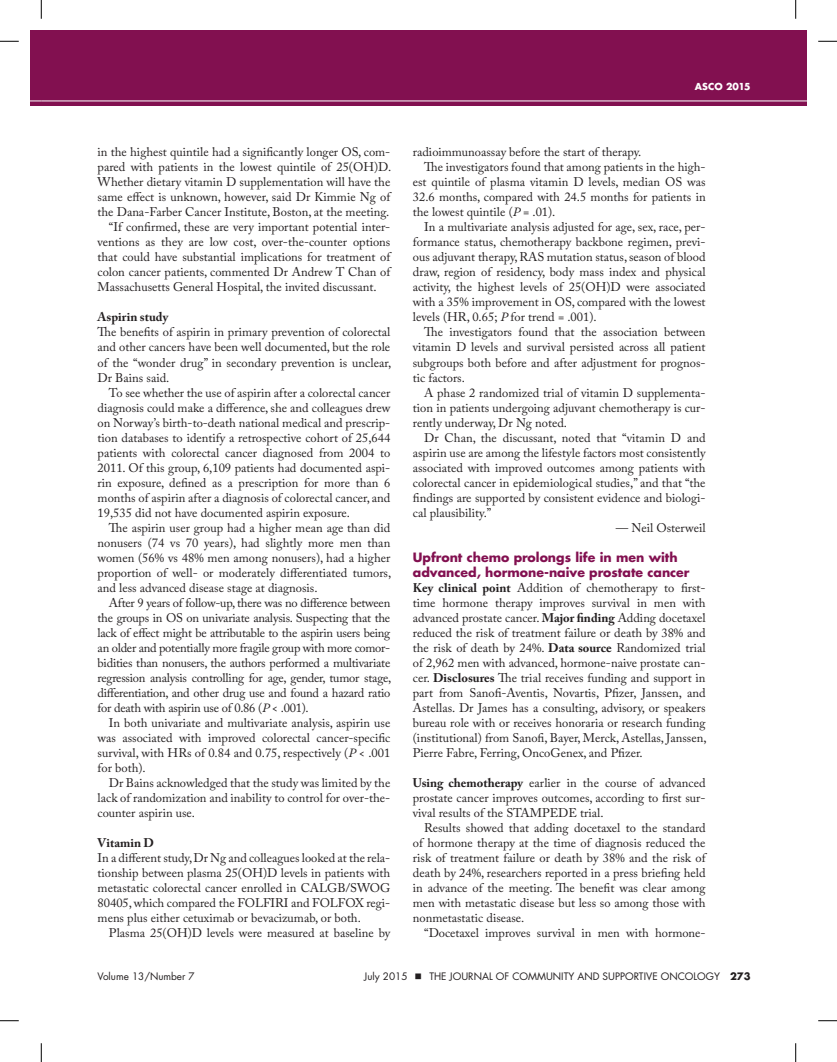
<style>
.page{position:relative;width:837px;height:1062px;background:#fff}
.page>*{position:absolute;margin:0;border:0;box-sizing:border-box;transform-origin:0 0}
.t1{font:12.5px/15px "Adobe Caslon Pro";color:#231f20;text-align:justify}
.t2{font:700 12.5px/15px "Futura Std";color:#821050}
.t3{font:700 12.5px "Adobe Caslon Pro";color:#231f20}
.t4{font:10px "Futura Std";color:#231f20}
.t5{font:700 9.38px "Futura Std";letter-spacing:.01em;color:#fff}
.s1{font-style:italic}
.s2{font-weight:700}
</style>
<div class="page">
<div style="left:41px;top:30px;width:765px;height:75px;background:#821050"></div>
<div style="left:30px;top:30px;width:11px;height:75px;background:#821050"></div>
<hr style="left:41px;top:100px;width:765px;height:1px;background:#fff">
<svg style="left:0;top:40px;width:19px;height:2px"></svg>
<svg style="left:818px;top:40px;width:18px;height:2px"></svg>
<svg style="left:0;top:1020px;width:19px;height:1px"></svg>
<svg style="left:818px;top:1020px;width:18px;height:1px"></svg>
<svg style="left:40px;top:0;width:2px;height:19px"></svg>
<svg style="left:40px;top:1043px;width:2px;height:18px"></svg>
<svg style="left:795px;top:0;width:1px;height:19px"></svg>
<svg style="left:795px;top:1043px;width:1px;height:18px"></svg>
<p class="t5" style="left:694px;top:80px;width:57px">ASCO 2015</p>
<p class="t1" style="left:98px;top:144px;width:294px">in the highest quintile had a significantly longer OS, com-</p>
<p class="t1" style="left:98px;top:159px;width:295px">pared with patients in the lowest quintile of 25(OH)D.</p>
<p class="t1" style="left:98px;top:174px;width:294px">Whether dietary vitamin D supplementation will have the</p>
<p class="t1" style="left:98px;top:189px;width:294px">same effect is unknown, however, said Dr Kimmie Ng of</p>
<p class="t1" style="left:98px;top:204px;width:293px">the Dana-Farber Cancer Institute, Boston, at the meeting.</p>
<p class="t1" style="left:109px;top:219px;width:283px">“If confirmed, these are very important potential inter-</p>
<p class="t1" style="left:98px;top:234px;width:294px">ventions as they are low cost, over-the-counter options</p>
<p class="t1" style="left:98px;top:249px;width:294px">that could have substantial implications for treatment of</p>
<p class="t1" style="left:98px;top:264px;width:294px">colon cancer patients, commented Dr Andrew T Chan of</p>
<p class="t1" style="left:98px;top:279px;width:280px">Massachusetts General Hospital, the invited discussant.</p>
<p class="t3" style="left:98px;top:310px;width:72px">Aspirin study</p>
<p class="t1" style="left:98px;top:324px;width:295px">The benefits of aspirin in primary prevention of colorectal and other cancers have been well documented, but the role of the “wonder drug” in secondary prevention is unclear, Dr Bains said.</p>
<p class="t1" style="left:98px;top:384px;width:294px;text-indent:11px">To see whether the use of aspirin after a colorectal cancer diagnosis could make a difference, she and colleagues drew on Norway’s birth-to-death national medical and prescrip&shy;tion databases to identify a retrospective cohort of 25,644 patients with colorectal cancer diagnosed from 2004 to 2011. Of this group, 6,109 patients had documented aspi&shy;rin exposure, defined as a prescription for more than 6 months of aspirin after a diagnosis of colorectal cancer, and 19,535 did not have documented aspirin exposure.</p>
<p class="t1" style="left:98px;top:519px;width:295px;text-indent:11px">The aspirin user group had a higher mean age than did nonusers (74 vs 70 years), had slightly more men than women (56% vs 48% men among nonusers), had a higher proportion of well- or moderately differentiated tumors, and less advanced disease stage at diagnosis.</p>
<p class="t1" style="left:98px;top:594px;width:295px;text-indent:11px">After 9 years of follow-up, there was no difference between the groups in OS on univariate analysis. Suspecting that the lack of effect might be attributable to the aspirin users being an older and potentially more fragile group with more comor&shy;bidities than nonusers, the authors performed a multivariate regression analysis controlling for age, gender, tumor stage, differentiation, and other drug use and found a hazard ratio for death with aspirin use of 0.86 (<span class="s1">P</span> &lt; .001).</p>
<p class="t1" style="left:98px;top:714px;width:294px;text-indent:11px">In both univariate and multivariate analysis, aspirin use was associated with improved colorectal cancer-specific survival, with HRs of 0.84 and 0.75, respectively (<span class="s1">P</span> &lt; .001 for both).</p>
<p class="t1" style="left:98px;top:774px;width:294px;text-indent:11px">Dr Bains acknowledged that the study was limited by the lack of randomization and inability to control for over-the&shy;counter aspirin use.</p>
<p class="t3" style="left:98px;top:835px;width:58px">Vitamin D</p>
<p class="t1" style="left:98px;top:849px;width:294px">In a different study, Dr Ng and colleagues looked at the rela&shy;tionship between plasma 25(OH)D levels in patients with metastatic colorectal cancer enrolled in CALGB/SWOG 80405, which compared the FOLFIRI and FOLFOX regi&shy;mens plus either cetuximab or bevacizumab, or both.</p>
<p class="t1" style="left:109px;top:924px;width:283px">Plasma 25(OH)D levels were measured at baseline by</p>
<p class="t1" style="left:412px;top:144px;width:230px">radioimmunoassay before the start of therapy.</p>
<p class="t1" style="left:424px;top:159px;width:283px">The investigators found that among patients in the high-</p>
<p class="t1" style="left:412px;top:174px;width:294px">est quintile of plasma vitamin D levels, median OS was</p>
<p class="t1" style="left:412px;top:189px;width:294px">32.6 months, compared with 24.5 months for patients in</p>
<p class="t1" style="left:412px;top:204px;width:144px">the lowest quintile (<span class="s1">P</span> = .01).</p>
<p class="t1" style="left:424px;top:219px;width:283px">In a multivariate analysis adjusted for age, sex, race, per-</p>
<p class="t1" style="left:412px;top:234px;width:294px">formance status, chemotherapy backbone regimen, previ-</p>
<p class="t1" style="left:412px;top:249px;width:294px">ous adjuvant therapy, RAS mutation status, season of blood</p>
<p class="t1" style="left:412px;top:264px;width:294px">draw, region of residency, body mass index and physical</p>
<p class="t1" style="left:412px;top:279px;width:294px">activity, the highest levels of 25(OH)D were associated</p>
<p class="t1" style="left:412px;top:294px;width:294px">with a 35% improvement in OS, compared with the lowest</p>
<p class="t1" style="left:412px;top:309px;width:185px">levels (HR, 0.65; <span class="s1">P</span> for trend = .001).</p>
<p class="t1" style="left:424px;top:324px;width:283px">The investigators found that the association between</p>
<p class="t1" style="left:412px;top:339px;width:294px">vitamin D levels and survival persisted across all patient</p>
<p class="t1" style="left:412px;top:354px;width:294px">subgroups both before and after adjustment for prognos-</p>
<p class="t1" style="left:412px;top:369px;width:54px">tic factors.</p>
<p class="t1" style="left:424px;top:384px;width:283px">A phase 2 randomized trial of vitamin D supplementa-</p>
<p class="t1" style="left:412px;top:399px;width:294px">tion in patients undergoing adjuvant chemotherapy is cur-</p>
<p class="t1" style="left:412px;top:414px;width:156px">rently underway, Dr Ng noted.</p>
<p class="t1" style="left:424px;top:429px;width:283px">Dr Chan, the discussant, noted that “vitamin D and</p>
<p class="t1" style="left:412px;top:444px;width:294px">aspirin use are among the lifestyle factors most consistently</p>
<p class="t1" style="left:412px;top:459px;width:294px">associated with improved outcomes among patients with</p>
<p class="t1" style="left:412px;top:474px;width:294px">colorectal cancer in epidemiological studies,” and that “the</p>
<p class="t1" style="left:412px;top:489px;width:294px">findings are supported by consistent evidence and biologi-</p>
<p class="t1" style="left:412px;top:504px;width:80px">cal plausibility.”</p>
<p class="t1" style="left:615px;top:519px;width:91px">— Neil Osterweil</p>
<p class="t2" style="left:412px;top:549px;width:278px">Upfront chemo prolongs life in men with advanced, hormone-naive prostate cancer</p>
<p class="t1" style="left:412px;top:579px;width:295px"><span class="s2">Key clinical point</span> Addition of chemotherapy to first&shy;time hormone therapy improves survival in men with advanced prostate cancer. <span class="s2">Major finding</span> Adding docetaxel reduced the risk of treatment failure or death by 38% and the risk of death by 24%. <span class="s2">Data source</span> Randomized trial of 2,962 men with advanced, hormone-naive prostate can&shy;cer. <span class="s2">Disclosures</span> The trial receives funding and support in part from Sanofi-Aventis, Novartis, Pfizer, Janssen, and Astellas. Dr James has a consulting, advisory, or speakers bureau role with or receives honoraria or research funding (institutional) from Sanofi, Bayer, Merck, Astellas, Janssen, Pierre Fabre, Ferring, OncoGenex, and Pfizer.</p>
<p class="t1" style="left:412px;top:774px;width:294px"><span class="s2">Using chemotherapy</span> earlier in the course of advanced prostate cancer improves outcomes, according to first sur&shy;vival results of the STAMPEDE trial.</p>
<p class="t1" style="left:412px;top:819px;width:294px;text-indent:11px">Results showed that adding docetaxel to the standard of hormone therapy at the time of diagnosis reduced the risk of treatment failure or death by 38% and the risk of death by 24%, researchers reported in a press briefing held in advance of the meeting. The benefit was clear among men with metastatic disease but less so among those with nonmetastatic disease.</p>
<p class="t1" style="left:424px;top:924px;width:283px">“Docetaxel improves survival in men with hormone-</p>
<p class="t4" style="left:98px;top:969px;width:99px">Volume 13/Number 7</p>
<p class="t4" style="left:364px;top:969px;width:45px">July 2015</p>
<p class="t4" style="left:429px;top:969px;width:323px">THE JOURNAL OF COMMUNITY AND SUPPORTIVE ONCOLOGY <span class="s2">273</span></p>
</div>
